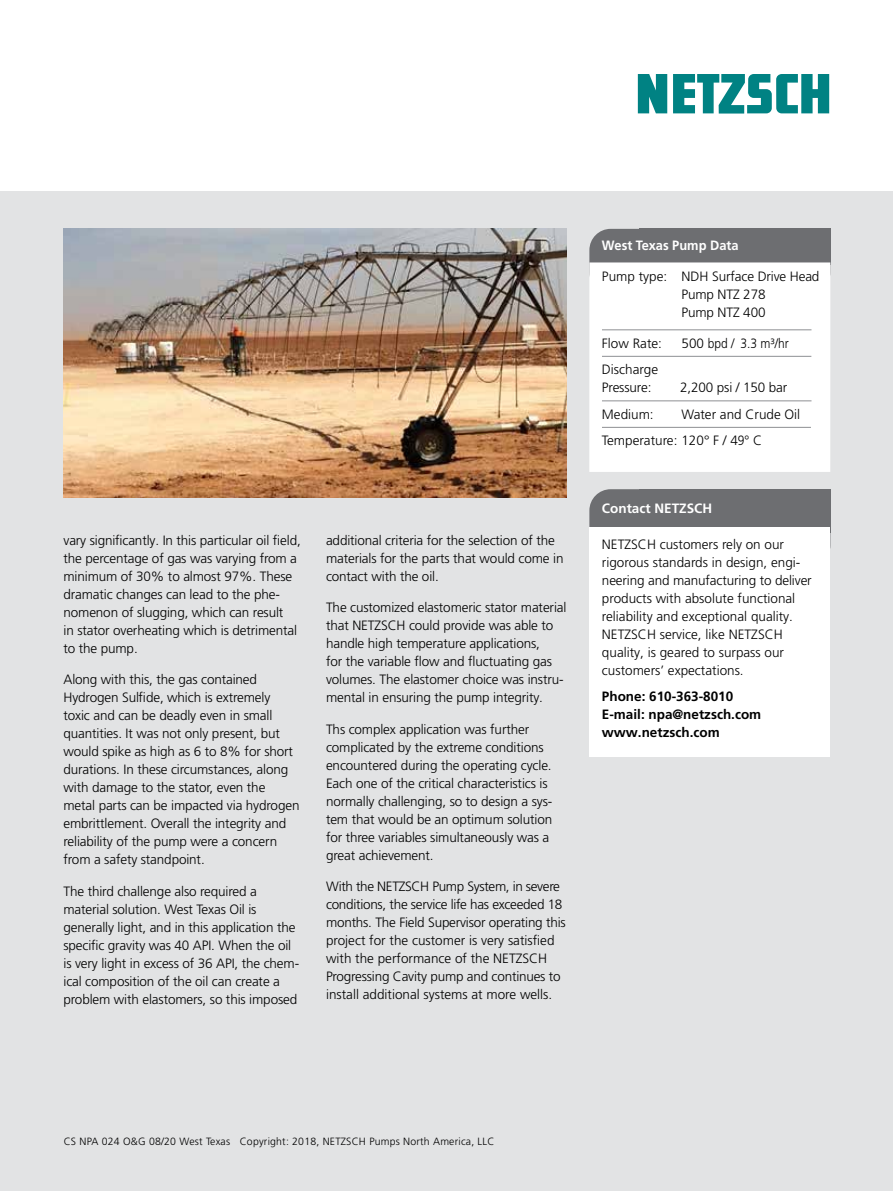
<style>
.page{position:relative;width:893px;height:1191px;background:#fff}
.page>*{position:absolute;margin:0;border:0;box-sizing:border-box;transform-origin:0 0}
.t1{font:300 13.5px/18px "Frutiger LT Pro";letter-spacing:-.01em;color:#000}
.t2{font:700 13.5px/17.9px "Frutiger LT Pro";color:#000}
.t3{font:700 13.5px "Frutiger LT Pro";color:#fff;scale:.95 1}
.t4{font:700 13.5px "Frutiger LT Pro";color:#fff}
.t5{font:300 10.5px "Frutiger LT Pro";letter-spacing:.02em;color:#000}
</style>
<div class="page">
<div style="left:0;top:191px;width:893px;height:1000px;background:#e2e3e4"></div>
<svg style="left:638px;top:74px;width:191px;height:40px"></svg>
<div style="left:589px;top:229px;width:241px;height:65px;background:#6d6e71;border-radius:21px"></div>
<div style="left:589px;top:262px;width:241px;height:210px;background:#fff"></div>
<hr style="left:602px;top:329px;width:209px;height:1px;background:#939598">
<hr style="left:602px;top:356px;width:209px;height:1px;background:#939598">
<hr style="left:602px;top:400px;width:209px;height:1px;background:#939598">
<hr style="left:602px;top:427px;width:209px;height:1px;background:#939598">
<div style="left:589px;top:489px;width:241px;height:77px;background:#6d6e71;border-radius:21px"></div>
<div style="left:639px;top:489px;width:191px;height:43px;background:#6d6e71"></div>
<div style="left:589px;top:527px;width:241px;height:230px;background:#fff"></div>
<img style="left:64px;top:229px;width:503px;height:269px">
<p class="t1" style="left:63px;top:531px;width:239px">vary significantly. In this particular oil field, the percentage of gas was varying from a minimum of 30% to almost 97%. These dramatic changes can lead to the phe&shy;nomenon of slugging, which can result<br>in stator overheating which is detrimental to the pump.</p>
<p class="t1" style="left:63px;top:670px;width:238px">Along with this, the gas contained Hydrogen Sulfide, which is extremely toxic and can be deadly even in small quantities. It was not only present, but would spike as high as 6 to 8% for short durations. In these circumstances, along with damage to the stator, even the metal parts can be impacted via hydrogen embrittlement. Overall the integrity and reliability of the pump were a concern from a safety standpoint.</p>
<p class="t1" style="left:63px;top:882px;width:237px">The third challenge also required a material solution. West Texas Oil is generally light, and in this application the specific gravity was 40 API. When the oil is very light in excess of 36 API, the chem&shy;ical composition of the oil can create a problem with elastomers, so this imposed</p>
<p class="t1" style="left:326px;top:531px;width:239px">additional criteria for the selection of the materials for the parts that would come in contact with the oil.</p>
<p class="t1" style="left:326px;top:598px;width:242px">The customized elastomeric stator material that NETZSCH could provide was able to handle high temperature applications,<br>for the variable flow and fluctuating gas volumes. The elastomer choice was instru&shy;mental in ensuring the pump integrity.</p>
<p class="t1" style="left:326px;top:720px;width:228px">Ths complex application was further complicated by the extreme conditions encountered during the operating cycle.<br>Each one of the critical characteristics is normally challenging, so to design a sys&shy;tem that would be an optimum solution for three variables simultaneously was a great achievement.</p>
<p class="t1" style="left:326px;top:877px;width:241px">With the NETZSCH Pump System, in severe conditions, the service life has exceeded 18 months. The Field Supervisor operating this project for the customer is very satisfied with the performance of the NETZSCH Progressing Cavity pump and continues to install additional systems at more wells.</p>
<p class="t3" style="left:602px;top:238px;width:145px">West Texas Pump Data</p>
<p class="t1" style="left:681px;top:267px;width:139px;text-indent:-80px">Pump type: NDH Surface Drive Head<br>Pump NTZ 278<br>Pump NTZ 400</p>
<p class="t1" style="left:602px;top:334px;width:62px">Flow Rate:</p>
<p class="t1" style="left:681px;top:334px;width:109px">500 bpd / 3.3 m³/hr</p>
<p class="t1" style="left:602px;top:361px;width:58px">Discharge<br>Pressure:</p>
<p class="t1" style="left:680px;top:379px;width:109px">2,200 psi / 150 bar</p>
<p class="t1" style="left:602px;top:401px;width:200px;line-height:26.5px;text-indent:80px">Water and Crude Oil<br>Temperature: 120° F / 49° C</p>
<p class="t1" style="left:602px;top:405px;width:53px">Medium:</p>
<p class="t4" style="left:602px;top:500px;width:112px">Contact NETZSCH</p>
<p class="t1" style="left:602px;top:535px;width:211px">NETZSCH customers rely on our rigorous standards in design, engi&shy;neering and manufacturing to deliver products with absolute functional reliability and exceptional quality.<br>NETZSCH service, like NETZSCH quality, is geared to surpass our customers’ expectations.</p>
<p class="t2" style="left:602px;top:688px;width:161px">Phone: 610-363-8010<br>E-mail: npa@netzsch.com www.netzsch.com</p>
<p class="t5" style="left:64px;top:1135px;width:432px">CS NPA 024 O&amp;G 08/20 West Texas Copyright: 2018, NETZSCH Pumps North America, LLC</p>
</div>
